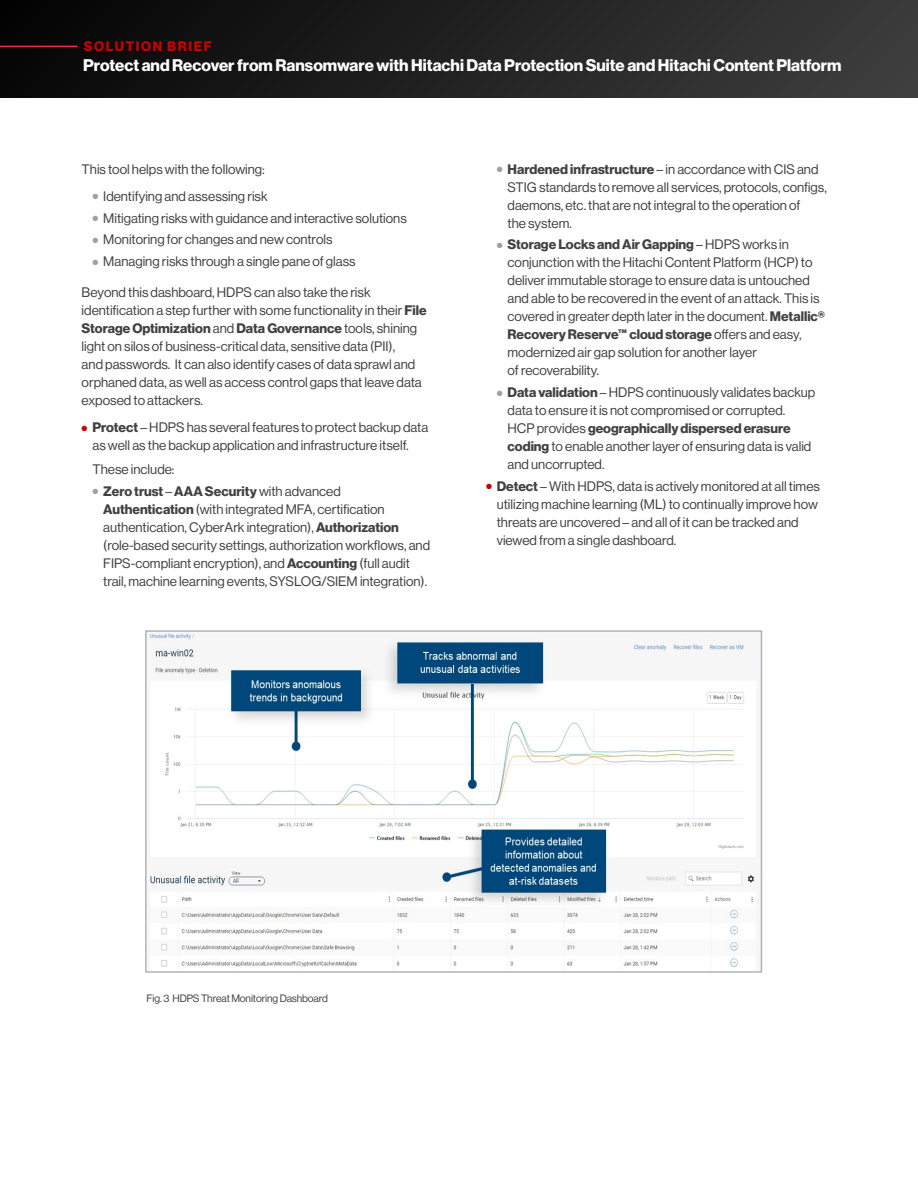
<style>
.page{position:relative;width:918px;height:1188px;background:#fff}
.page>*{position:absolute;margin:0;border:0;box-sizing:border-box;transform-origin:0 0}
.t1{font:16.5px "N Haas Grotesk DS Pro 75 Bd";color:#fff}
.Body{font:13.5px/18px "N Haas Grotesk DS Pro 55 Rg";color:#414141}
.t2{font:13.5px "N Haas Grotesk DS Pro 75 Bd";letter-spacing:.115em;color:#c00}
.t3{font:10.5px "N Haas Grotesk DS Pro 55 Rg";letter-spacing:-.01em;color:#414141}
.s1{color:#a0a0a0}
.s2{font-family:"N Haas Grotesk DS Pro 75 Bd"}
.s3{color:#c00}
</style>
<div class="page">
<div style="left:0;top:0;width:918px;height:98px;background:linear-gradient(to right,#040404,#3d3d3d)"></div>
<hr style="left:0;top:46px;width:77px;height:1px;background:#ed2b4e">
<img style="left:148px;top:633px;width:611px;height:337px">
<div style="left:145px;top:630px;width:617px;height:343px;border:2px solid #b4b4bc"></div>
<p class="t2" style="left:84px;top:38px;width:130px">SOLUTION BRIEF</p>
<p class="t1" style="left:83px;top:55px;width:760px">Protect and Recover from Ransomware with Hitachi Data Protection Suite and Hitachi Content Platform</p>
<p class="Body" style="left:82px;top:160px;width:185px">This tool helps with the following:</p>
<p class="Body" style="left:92px;top:187px;width:177px"><span class="s1">●</span> Identifying and assessing risk</p>
<p class="Body" style="left:92px;top:209px;width:316px"><span class="s1">●</span> Mitigating risks with guidance and interactive solutions</p>
<p class="Body" style="left:92px;top:231px;width:242px"><span class="s1">●</span> Monitoring for changes and new controls</p>
<p class="Body" style="left:92px;top:252px;width:265px"><span class="s1">●</span> Managing risks through a single pane of glass</p>
<p class="Body" style="left:82px;top:283px;width:347px">Beyond this dashboard, HDPS can also take the risk identification a step further with some functionality in their <span class="s2">File Storage Optimization</span> and <span class="s2">Data Governance</span> tools, shining light on silos of business-critical data, sensitive data (PII),<br>and passwords. It can also identify cases of data sprawl and orphaned data, as well as access control gaps that leave data exposed to attackers.</p>
<p class="Body" style="left:92px;top:418px;width:337px;text-indent:-11px"><span class="s3">●</span> <span class="s2">Protect</span> – HDPS has several features to protect backup data as well as the backup application and infrastructure itself.</p>
<p class="Body" style="left:92px;top:460px;width:84px">These include:</p>
<p class="Body" style="left:103px;top:482px;width:328px;text-indent:-11px"><span class="s1">●</span> <span class="s2">Zero trust</span> – <span class="s2">AAA Security</span> with advanced <span class="s2">Authentication</span> (with integrated MFA, certification authentication, CyberArk integration), <span class="s2">Authorization </span>(role-based security settings, authorization workflows, and FIPS-compliant encryption), and <span class="s2">Accounting</span> (full audit trail, machine learning events, SYSLOG/SIEM integration).</p>
<p class="Body" style="left:508px;top:160px;width:321px;text-indent:-11px"><span class="s1">●</span> <span class="s2">Hardened infrastructure</span> – in accordance with CIS and STIG standards to remove all services, protocols, configs, daemons, etc. that are not integral to the operation of<br>the system.</p>
<p class="Body" style="left:508px;top:236px;width:319px;text-indent:-11px"><span class="s1">●</span> <span class="s2">Storage Locks and Air Gapping</span> – HDPS works in conjunction with the Hitachi Content Platform (HCP) to deliver immutable storage to ensure data is untouched and able to be recovered in the event of an attack. This is covered in greater depth later in the document. <span class="s2">Metallic® Recovery Reserve™ cloud storage</span> offers and easy, modernized air gap solution for another layer<br>of recoverability.</p>
<p class="Body" style="left:508px;top:383px;width:309px;text-indent:-11px"><span class="s1">●</span> <span class="s2">Data validation</span> – HDPS continuously validates backup data to ensure it is not compromised or corrupted.<br>HCP provides <span class="s2">geographically dispersed erasure coding</span> to enable another layer of ensuring data is valid and uncorrupted.</p>
<p class="Body" style="left:497px;top:477px;width:325px;text-indent:-11px"><span class="s3">●</span> <span class="s2">Detect</span> – With HDPS, data is actively monitored at all times utilizing machine learning (ML) to continually improve how threats are uncovered – and all of it can be tracked and viewed from a single dashboard.</p>
<p class="t3" style="left:147px;top:992px;width:183px">Fig. 3 HDPS Threat Monitoring Dashboard</p>
</div>
